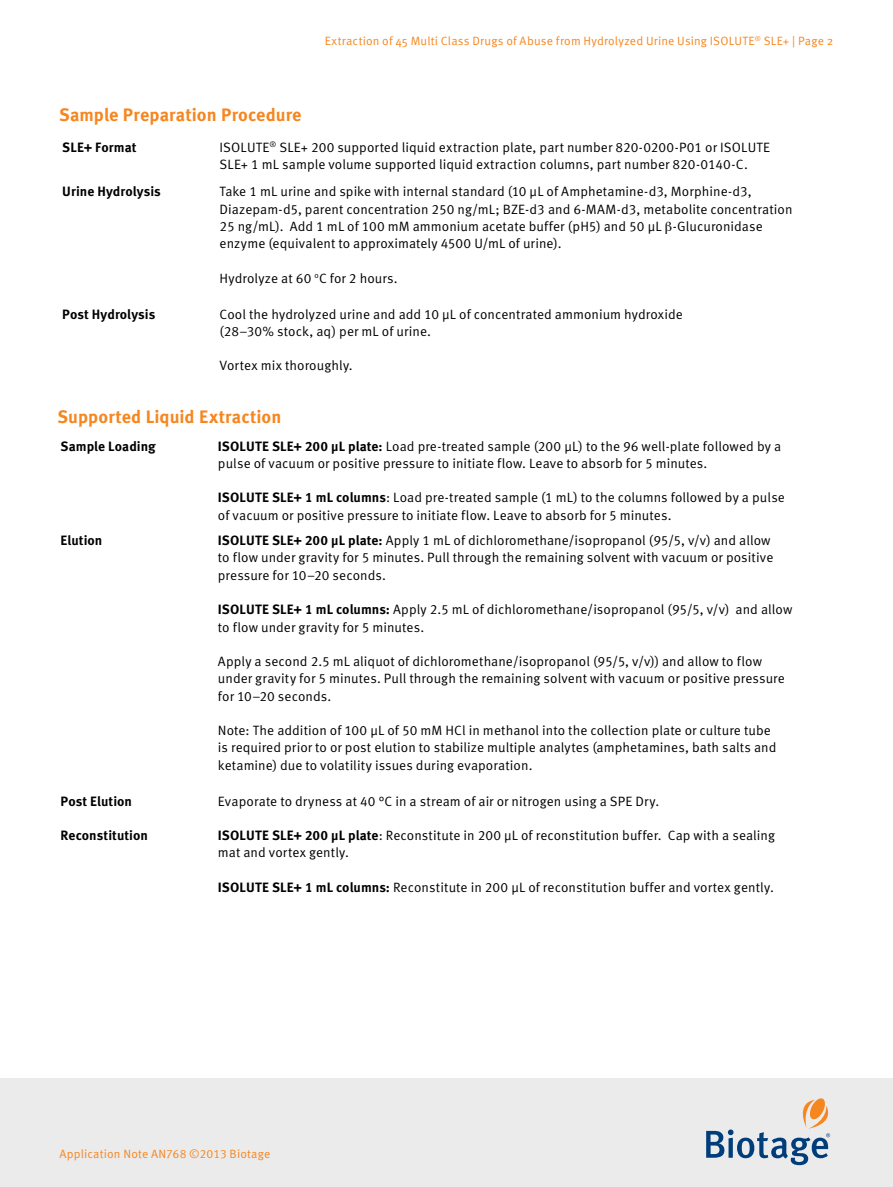
<style>
.page{position:relative;width:893px;height:1187px;background:#fff}
.page>*{position:absolute;margin:0;border:0;box-sizing:border-box;transform-origin:0 0}
.t1{font:700 18px "Meta OT";letter-spacing:.005em;color:#f6861f}
.t2{font:13.5px/17.2px "Meta OT Norm";letter-spacing:.005em;color:#000}
.t3{font:700 13.5px "Meta OT";letter-spacing:.005em;color:#000}
.t4{font:12px "Meta OT Norm";letter-spacing:.015em;color:#f6861f}
.s1{font-family:"Meta OT";font-weight:700}
</style>
<div class="page">
<div style="left:0;top:1078px;width:893px;height:108px;background:#ebebec"></div>
<svg style="left:706px;top:1098px;width:124px;height:67px"></svg>
<h1 class="t1" style="left:59px;top:104px;width:244px">Sample Preparation Procedure</h1>
<p class="t4" style="left:325px;top:34px;width:510px">Extraction of 45 Multi Class Drugs of Abuse from Hydrolyzed Urine Using ISOLUTE<sup>®</sup> SLE+ | Page 2</p>
<p class="t3" style="left:62px;top:139px;width:76px">SLE+ Format</p>
<p class="t2" style="left:220px;top:139px;width:552px">ISOLUTE<sup>®</sup> SLE+ 200 supported liquid extraction plate, part number 820-0200-P01 or ISOLUTE<br>SLE+ 1 mL sample volume supported liquid extraction columns, part number 820-0140-C.</p>
<p class="t3" style="left:62px;top:183px;width:100px">Urine Hydrolysis</p>
<p class="t2" style="left:220px;top:183px;width:574px">Take 1 mL urine and spike with internal standard (10 µL of Amphetamine-d3, Morphine-d3, Diazepam-d5, parent concentration 250 ng/mL; BZE-d3 and 6-MAM-d3, metabolite concentration 25 ng/mL). Add 1 mL of 100 mM ammonium acetate buffer (pH5) and 50 μL -Glucuronidase enzyme (equivalent to approximately 4500 U/mL of urine).</p>
<p class="t2" style="left:220px;top:269px;width:180px">Hydrolyze at 60 <sup>o</sup>C for 2 hours.</p>
<p class="t3" style="left:62px;top:306px;width:95px">Post Hydrolysis</p>
<p class="t2" style="left:220px;top:305px;width:465px">Cool the hydrolyzed urine and add 10 μL of concentrated ammonium hydroxide (28–30% stock, aq) per mL of urine.</p>
<p class="t2" style="left:220px;top:357px;width:135px">Vortex mix thoroughly.</p>
<h1 class="t1" style="left:57px;top:406px;width:225px">Supported Liquid Extraction</h1>
<p class="t3" style="left:61px;top:438px;width:97px">Sample Loading</p>
<p class="t2" style="left:218px;top:437px;width:565px"><span class="s1">ISOLUTE SLE+ 200 µL plate:</span> Load pre-treated sample (200 μL) to the 96 well-plate followed by a pulse of vacuum or positive pressure to initiate flow. Leave to absorb for 5 minutes.</p>
<p class="t2" style="left:218px;top:489px;width:569px"><span class="s1">ISOLUTE SLE+ 1 mL columns</span>: Load pre-treated sample (1 mL) to the columns followed by a pulse of vacuum or positive pressure to initiate flow. Leave to absorb for 5 minutes.</p>
<p class="t3" style="left:61px;top:532px;width:43px">Elution</p>
<p class="t2" style="left:218px;top:532px;width:557px"><span class="s1">ISOLUTE SLE+ 200 µL plate:</span> Apply 1 mL of dichloromethane/isopropanol (95/5, v/v) and allow to flow under gravity for 5 minutes. Pull through the remaining solvent with vacuum or positive pressure for 10–20 seconds.</p>
<p class="t2" style="left:218px;top:601px;width:576px"><span class="s1">ISOLUTE SLE+ 1 mL columns:</span> Apply 2.5 mL of dichloromethane/isopropanol (95/5, v/v) and allow to flow under gravity for 5 minutes.</p>
<p class="t2" style="left:218px;top:653px;width:568px">Apply a second 2.5 mL aliquot of dichloromethane/isopropanol (95/5, v/v)) and allow to flow under gravity for 5 minutes. Pull through the remaining solvent with vacuum or positive pressure for 10–20 seconds.</p>
<p class="t2" style="left:218px;top:722px;width:560px">Note: The addition of 100 μL of 50 mM HCl in methanol into the collection plate or culture tube is required prior to or post elution to stabilize multiple analytes (amphetamines, bath salts and ketamine) due to volatility issues during evaporation.</p>
<p class="t3" style="left:61px;top:792px;width:73px">Post Elution</p>
<p class="t2" style="left:218px;top:792px;width:443px">Evaporate to dryness at 40 °C in a stream of air or nitrogen using a SPE Dry.</p>
<p class="t3" style="left:61px;top:827px;width:89px">Reconstitution</p>
<p class="t2" style="left:218px;top:826px;width:559px"><span class="s1">ISOLUTE SLE+ 200 µL plate</span>: Reconstitute in 200 µL of reconstitution buffer. Cap with a sealing mat and vortex gently.</p>
<p class="t2" style="left:218px;top:878px;width:557px"><span class="s1">ISOLUTE SLE+ 1 mL columns:</span> Reconstitute in 200 µL of reconstitution buffer and vortex gently.</p>
<p class="t4" style="left:60px;top:1146px;width:212px">Application Note AN768 ©2013 Biotage</p>
</div>
